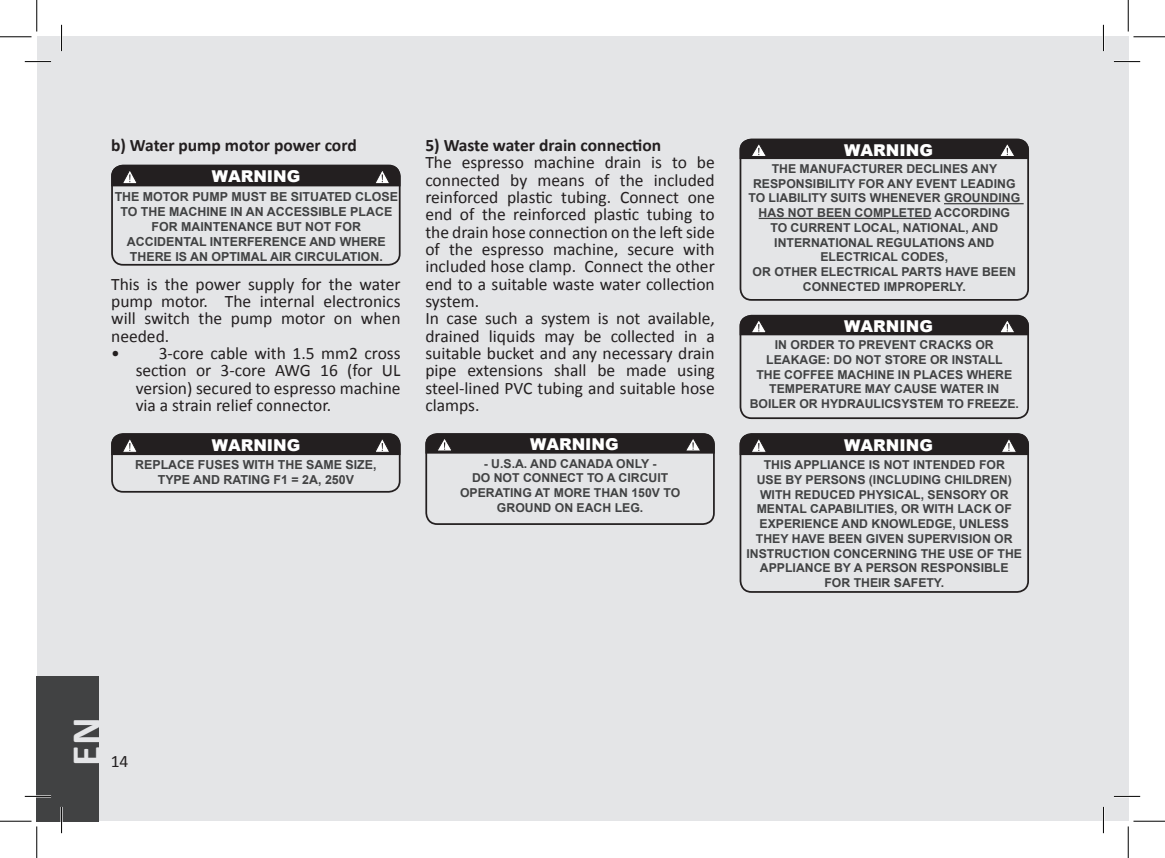
<style>
.page{position:relative;width:1165px;height:858px;background:#fff}
.page>*{position:absolute;margin:0;border:0;box-sizing:border-box;transform-origin:0 0}
.t1{font:700 42px "Calibri";color:#e4e5e7}
.t2{font:17.5px/17.3px "Calibri";color:#231f20;text-align:justify}
.t3{font:700 17.5px "Calibri";color:#231f20}
.t4{font:900 16.28px "Arial";color:#fff}
.t5{font:700 12.42px/14.9px "Arial";color:#414243;text-align:center}
.t6{font:700 12.25px/14.7px "Arial";color:#414243;text-align:center}
</style>
<div class="page">
<div style="left:1103px;top:37px;width:25px;height:784px;background:#e4e5e7"></div>
<div style="left:37px;top:37px;width:1066px;height:784px;background:#e4e5e7"></div>
<div style="left:37px;top:675px;width:62px;height:146px;background:#414243"></div>
<div style="left:111px;top:164px;width:290px;height:101px;border:2px solid #231f20;border-radius:11px"></div>
<svg style="left:111px;top:164px;width:290px;height:23px;background:#333031"></svg>
<div style="left:740px;top:433px;width:289px;height:159px;border:2px solid #231f20;border-radius:11px"></div>
<svg style="left:739px;top:433px;width:290px;height:23px;background:#322e2f"></svg>
<div style="left:111px;top:433px;width:290px;height:59px;border:2px solid #231f20;border-radius:11px"></div>
<svg style="left:111px;top:433px;width:290px;height:23px;background:#322e2f"></svg>
<div style="left:425px;top:433px;width:290px;height:92px;border:2px solid #231f20;border-radius:11px"></div>
<svg style="left:425px;top:433px;width:290px;height:21px;background:#2e2a2b"></svg>
<div style="left:740px;top:138px;width:289px;height:163px;border:2px solid #231f20;border-radius:11px"></div>
<svg style="left:739px;top:138px;width:290px;height:22px;background:#363334"></svg>
<hr style="left:944px;top:203px;width:80px;height:1px;background:#414243">
<hr style="left:759px;top:218px;width:172px;height:1px;background:#414243">
<div style="left:740px;top:315px;width:289px;height:104px;border:2px solid #231f20;border-radius:11px"></div>
<svg style="left:739px;top:314px;width:290px;height:22px;background:#363334"></svg>
<hr style="left:25px;top:60px;width:26px;height:3px;background:#fff">
<hr style="left:1114px;top:60px;width:26px;height:3px;background:#fff">
<hr style="left:25px;top:795px;width:26px;height:2px;background:#fff">
<hr style="left:1114px;top:795px;width:26px;height:2px;background:#fff">
<hr style="left:60px;top:25px;width:3px;height:26px;background:#fff">
<hr style="left:60px;top:806px;width:3px;height:26px;background:#fff">
<hr style="left:1102px;top:25px;width:2px;height:26px;background:#fff">
<hr style="left:1102px;top:806px;width:2px;height:26px;background:#fff">
<svg style="left:25px;top:61px;width:26px;height:1px"></svg>
<svg style="left:1114px;top:61px;width:26px;height:1px"></svg>
<svg style="left:25px;top:795px;width:26px;height:1px"></svg>
<svg style="left:1114px;top:795px;width:26px;height:1px"></svg>
<svg style="left:61px;top:25px;width:1px;height:26px"></svg>
<svg style="left:61px;top:806px;width:1px;height:26px"></svg>
<svg style="left:1103px;top:25px;width:1px;height:26px"></svg>
<svg style="left:1103px;top:806px;width:1px;height:26px"></svg>
<hr style="left:0;top:36px;width:32px;height:1px;background:#000">
<hr style="left:1133px;top:36px;width:32px;height:1px;background:#000">
<hr style="left:0;top:820px;width:32px;height:1px;background:#000">
<hr style="left:1133px;top:820px;width:32px;height:1px;background:#000">
<hr style="left:36px;top:0;width:1px;height:32px;background:#000">
<hr style="left:36px;top:826px;width:1px;height:31px;background:#000">
<hr style="left:1128px;top:0;width:1px;height:32px;background:#000">
<hr style="left:1128px;top:826px;width:1px;height:31px;background:#000">
<h2 class="t3" style="left:111px;top:134px;width:247px">b) Water pump motor power cord</h2>
<h3 class="t4" style="left:212px;top:164px;width:90px">WARNING</h3>
<p class="t5" style="left:115px;top:190px;width:285px">THE MOTOR PUMP MUST BE SITUATED CLOSE TO THE MACHINE IN AN ACCESSIBLE PLACE FOR MAINTENANCE BUT NOT FOR ACCIDENTAL INTERFERENCE AND WHERE THERE IS AN OPTIMAL AIR CIRCULATION.</p>
<h2 class="t2" style="left:111px;top:275px;width:291px">This is the power supply for the water pump motor. The internal electronics will switch the pump motor on when needed.</h2>
<h2 class="t2" style="left:136px;top:344px;width:266px;text-indent:-24px">• 3-core cable with 1.5 mm2 cross section or 3-core AWG 16 (for UL version) secured to espresso machine via a strain relief connector.</h2>
<h3 class="t4" style="left:212px;top:433px;width:90px">WARNING</h3>
<p class="t5" style="left:135px;top:458px;width:243px">REPLACE FUSES WITH THE SAME SIZE,<br>TYPE AND RATING F1 = 2A, 250V</p>
<h2 class="t3" style="left:425px;top:134px;width:237px">5) Waste water drain connection</h2>
<p class="t2" style="left:425px;top:154px;width:291px;text-align:left">The espresso machine drain is to be connected by means of the included reinforced plastic tubing. Connect one end of the reinforced plastic tubing to the drain hose connection on the left side of the espresso machine, secure with included hose clamp. Connect the other end to a suitable waste water collection system.<br>In case such a system is not available, drained liquids may be collected in a suitable bucket and any necessary drain pipe extensions shall be made using steel-lined PVC tubing and suitable hose clamps.</p>
<h3 class="t4" style="left:530px;top:432px;width:90px">WARNING</h3>
<p class="t6" style="left:460px;top:456px;width:222px">- U.S.A. AND CANADA ONLY -<br>DO NOT CONNECT TO A CIRCUIT<br>OPERATING AT MORE THAN 150V TO<br>GROUND ON EACH LEG.</p>
<h3 class="t4" style="left:844px;top:138px;width:90px">WARNING</h3>
<p class="t6" style="left:748px;top:162px;width:273px">THE MANUFACTURER DECLINES ANY<br>RESPONSIBILITY FOR ANY EVENT LEADING<br>TO LIABILITY SUITS WHENEVER GROUNDING<br>HAS NOT BEEN COMPLETED ACCORDING<br>TO CURRENT LOCAL, NATIONAL, AND<br>INTERNATIONAL REGULATIONS AND<br>ELECTRICAL CODES,<br>OR OTHER ELECTRICAL PARTS HAVE BEEN<br>CONNECTED IMPROPERLY.</p>
<h3 class="t4" style="left:844px;top:314px;width:90px">WARNING</h3>
<p class="t6" style="left:750px;top:338px;width:271px">IN ORDER TO PREVENT CRACKS OR<br>LEAKAGE: DO NOT STORE OR INSTALL<br>THE COFFEE MACHINE IN PLACES WHERE<br>TEMPERATURE MAY CAUSE WATER IN<br>BOILER OR HYDRAULICSYSTEM TO FREEZE.</p>
<h3 class="t4" style="left:844px;top:433px;width:90px">WARNING</h3>
<p class="t6" style="left:746px;top:458px;width:277px">THIS APPLIANCE IS NOT INTENDED FOR<br>USE BY PERSONS (INCLUDING CHILDREN)<br>WITH REDUCED PHYSICAL, SENSORY OR MENTAL CAPABILITIES, OR WITH LACK OF EXPERIENCE AND KNOWLEDGE, UNLESS THEY HAVE BEEN GIVEN SUPERVISION OR INSTRUCTION CONCERNING THE USE OF THE APPLIANCE BY A PERSON RESPONSIBLE FOR THEIR SAFETY.</p>
<h1 class="t1" style="left:59px;top:765px;width:50px;rotate:-90deg">EN</h1>
<h2 class="t2" style="left:111px;top:752px;width:19px">14</h2>
</div>
